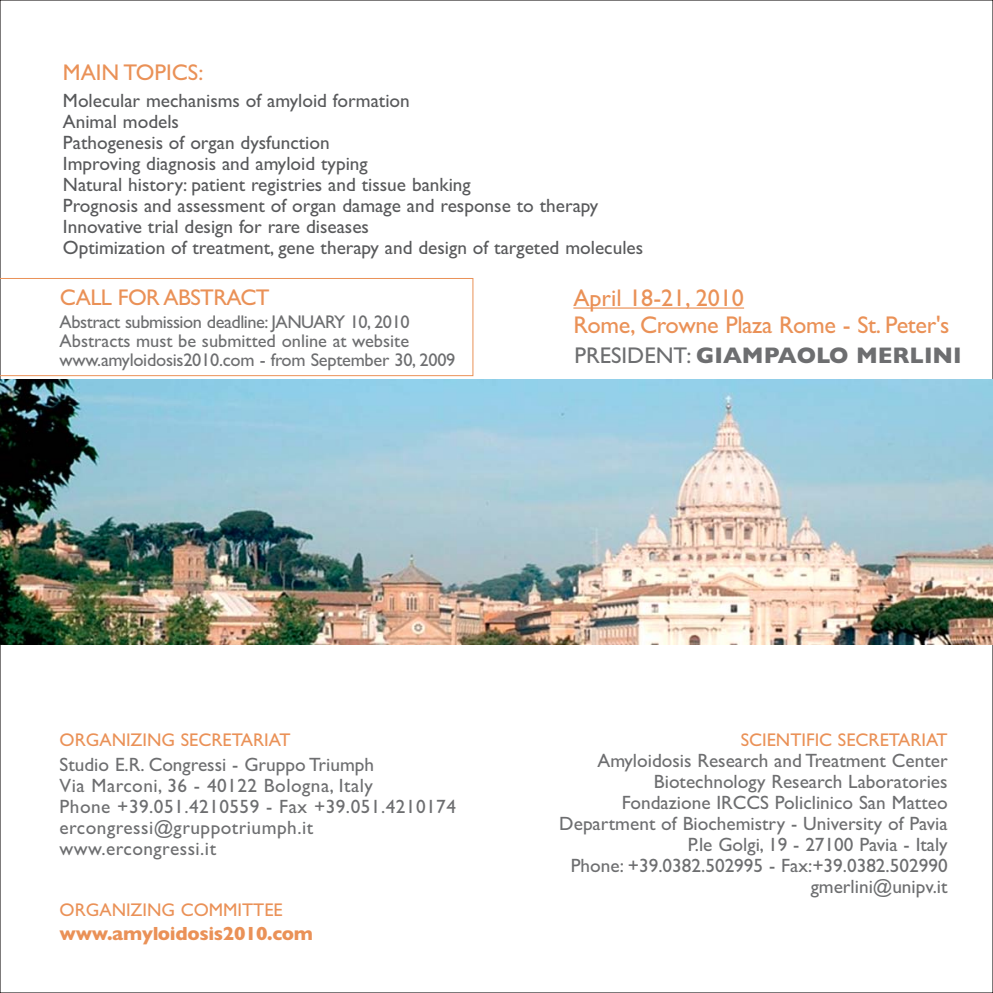
<style>
.page{position:relative;width:993px;height:993px;background:#fff}
.page>*{position:absolute;margin:0;border:0;box-sizing:border-box;transform-origin:0 0}
.t1{font:24.15px/26.2px "Gill Sans";letter-spacing:-.015em;color:#ea9157}
.t2{font:700 22.75px "Gill Sans";color:#6d6e70}
.t3{font:22.75px "Gill Sans";letter-spacing:-.025em;color:#ea9157}
.t4{font:22.75px "Gill Sans";color:#ea9157}
.t5{font:19.25px/21px "Gill Sans";color:#58595b}
.t6{font:19.25px/21px "Gill Sans";color:#6d6e70;text-align:right}
.t7{font:19.25px/21px "Gill Sans";letter-spacing:.025em;color:#6d6e70}
.t8{font:700 19.25px "Gill Sans";letter-spacing:-.02em;color:#ea9157}
.t9{font:18.38px/19.2px "Gill Sans";letter-spacing:-.015em;color:#6d6e70}
.t10{font:18.38px "Gill Sans";color:#ea9157}
.s1{font-weight:400}
</style>
<div class="page">
<svg style="left:0;top:278px;width:473px;height:98px"></svg>
<img style="left:0;top:379px;width:992px;height:265px">
<hr style="left:573px;top:307px;width:170px;height:1px;background:#ea9157">
<p class="t4" style="left:63px;top:65px;width:142px">MAIN TOPICS:</p>
<p class="t5" style="left:63px;top:92px;width:581px">Molecular mechanisms of amyloid formation<br>Animal models<br>Pathogenesis of organ dysfunction<br>Improving diagnosis and amyloid typing<br>Natural history: patient registries and tissue banking<br>Prognosis and assessment of organ damage and response to therapy Innovative trial design for rare diseases<br>Optimization of treatment, gene therapy and design of targeted molecules</p>
<p class="t3" style="left:60px;top:289px;width:211px">CALL FOR ABSTRACT</p>
<p class="t9" style="left:60px;top:314px;width:397px">Abstract submission deadline: JANUARY 10, 2010<br>Abstracts must be submitted online at website www.amyloidosis2010.com - from September 30, 2009</p>
<p class="t1" style="left:573px;top:287px;width:377px">April 18-21, 2010<br>Rome, Crowne Plaza Rome - St. Peter's</p>
<p class="t2" style="left:574px;top:347px;width:389px"><span class="s1">PRESIDENT:</span> GIAMPAOLO MERLINI</p>
<p class="t10" style="left:60px;top:733px;width:232px">ORGANIZING SECRETARIAT</p>
<p class="t7" style="left:60px;top:755px;width:398px">Studio E.R. Congressi - Gruppo Triumph<br>Via Marconi, 36 - 40122 Bologna, Italy<br>Phone +39.051.4210559 - Fax +39.051.4210174 ercongressi@gruppotriumph.it www.ercongressi.it</p>
<p class="t10" style="left:60px;top:903px;width:225px">ORGANIZING COMMITTEE</p>
<p class="t8" style="left:60px;top:927px;width:255px">www.amyloidosis2010.com</p>
<p class="t10" style="left:740px;top:733px;width:208px">SCIENTIFIC SECRETARIAT</p>
<p class="t6" style="left:559px;top:752px;width:389px">Amyloidosis Research and Treatment Center Biotechnology Research Laboratories<br>Fondazione IRCCS Policlinico San Matteo Department of Biochemistry - University of Pavia P.le Golgi, 19 - 27100 Pavia - Italy<br>Phone: +39.0382.502995 - Fax:+39.0382.502990 gmerlini@unipv.it</p>
</div>
